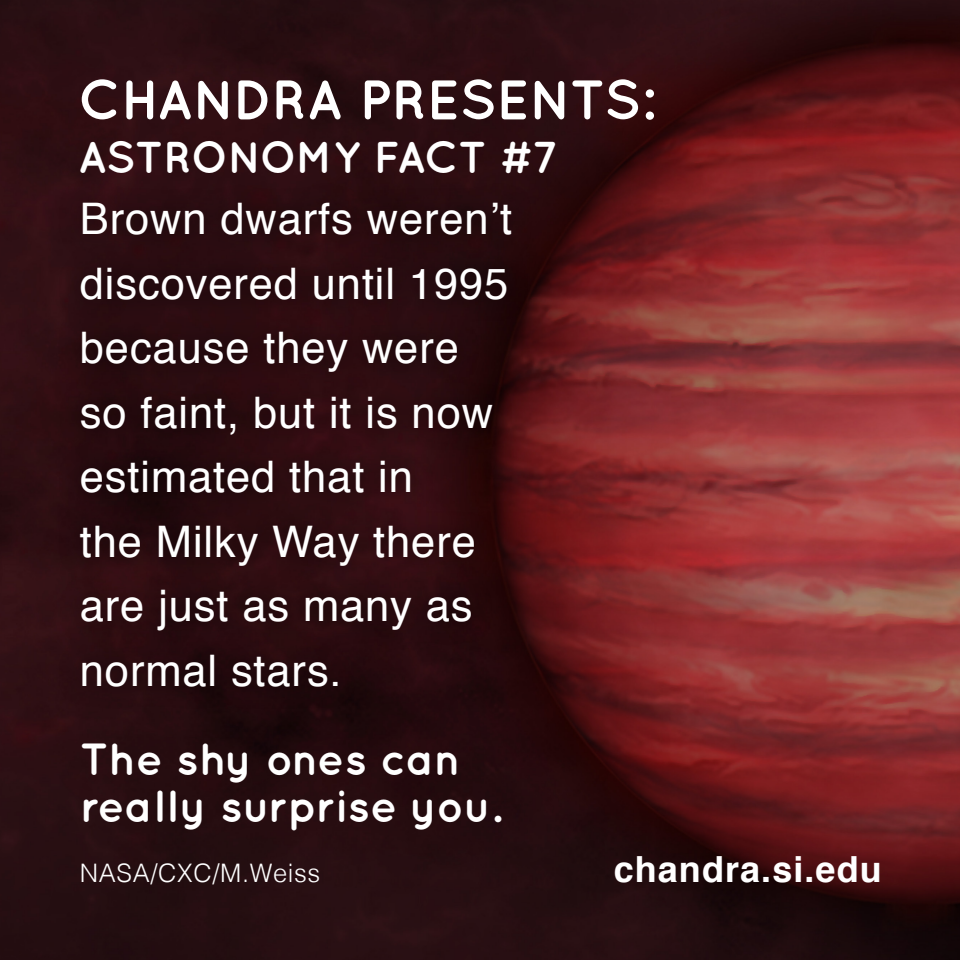
<style>
.page{position:relative;width:960px;height:960px;background:#fff}
.page>*{position:absolute;margin:0;border:0;box-sizing:border-box;transform-origin:0 0}
.t1{font:700 55.65px "Quicksand";color:#fff}
.t2{font:700 45px/46.5px "Quicksand";color:#fff}
.t3{font:700 44.55px "Quicksand";letter-spacing:-.015em;color:#fff}
.t4{font:43.5px/64.5px "Helvetica";letter-spacing:.02em;color:#fff}
.t5{font:700 36px "Helvetica";letter-spacing:.03em;color:#fff}
.t6{font:300 25.5px "Helvetica";letter-spacing:.025em;color:#fff}
</style>
<div class="page">
<img style="left:0;top:0;width:960px;height:960px">
<div style="left:57px;top:178px;width:477px;height:533px;background:#000;opacity:.75"></div>
<h1 class="t1" style="left:78px;top:67px;width:578px">Chandra Presents:</h1>
<h1 class="t3" style="left:78px;top:131px;width:482px">astronomy faCt #7</h1>
<p class="t4" style="left:80px;top:188px;width:434px">Brown dwarfs weren’t discovered until 1995 because they were so faint, but it is now estimated that in<br>the Milky Way there are just as many as normal stars.</p>
<p class="t2" style="left:80px;top:735px;width:423px">the shy ones can really surprise you.</p>
<p class="t6" style="left:80px;top:851px;width:242px">NASA/CXC/M.Weiss</p>
<h3 class="t5" style="left:614px;top:840px;width:270px">chandra.si.edu</h3>
</div>
